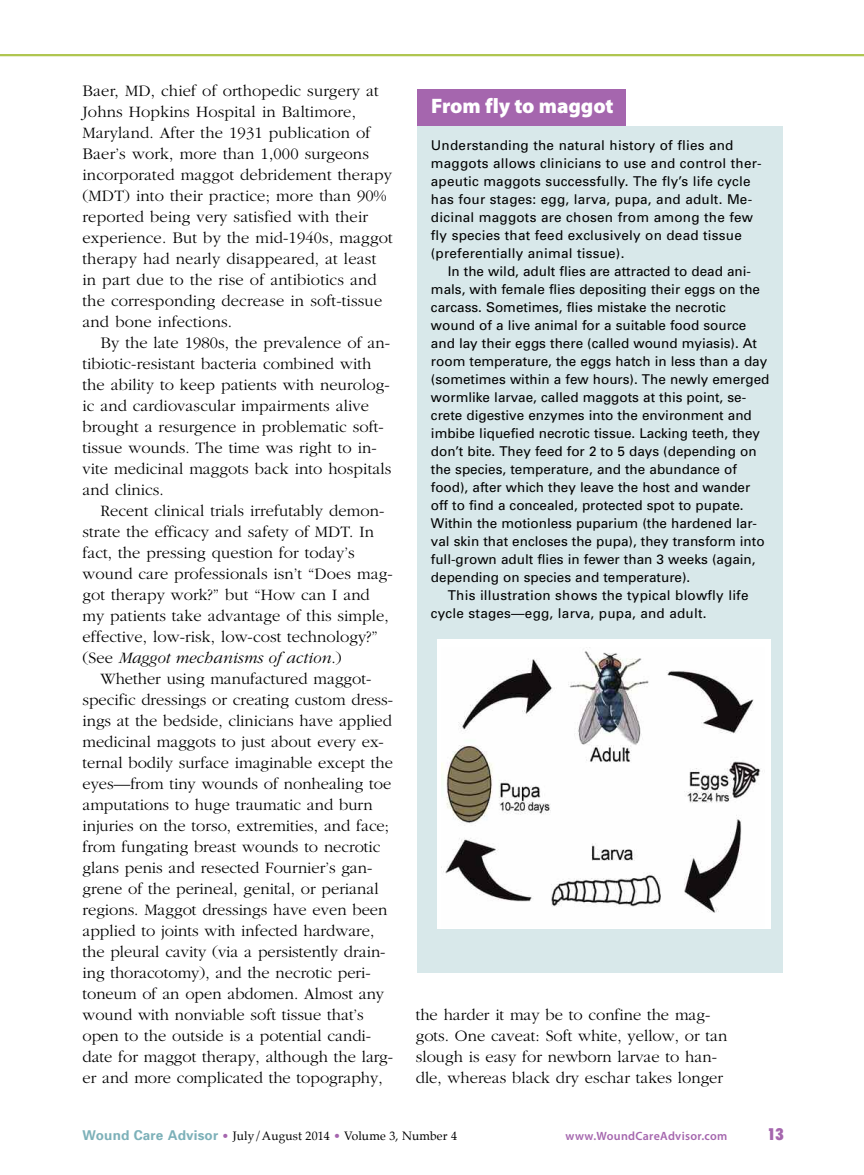
<style>
.page{position:relative;width:864px;height:1175px;background:#fff}
.page>*{position:absolute;margin:0;border:0;box-sizing:border-box;transform-origin:0 0}
.t1{font:900 21px "Myriad Pro";letter-spacing:-.005em;color:#fff}
.t2{font:300 16.5px/21px "Garamond";letter-spacing:.005em;color:#000}
.t3{font:900 condensed 16.5px "Futura BT";color:#a566ae}
.t4{font:13.5px/18px "Univers";color:#000}
.t5{font:12px "Palatino";letter-spacing:.01em;color:#000}
.t6{font:600 12px "Myriad Pro";letter-spacing:.025em;color:#a566ae}
.s1{font-style:italic}
.s2{font-family:"Univers";font-weight:700;font-size:13.5px;color:#7db1b9}
.s3{color:#a566ae}
</style>
<div class="page">
<hr style="left:0;top:54px;width:864px;height:2px;background:#afc650">
<div style="left:417px;top:126px;width:366px;height:846px;background:#d8e8ea"></div>
<div style="left:417px;top:90px;width:209px;height:36px;background:#a566ae"></div>
<div style="left:437px;top:639px;width:333px;height:289px;background:#fff"></div>
<img style="left:442px;top:647px;width:319px;height:266px">
<p class="t2" style="left:82px;top:80px;width:312px">Baer, MD, chief of orthopedic surgery at Johns Hopkins Hospital in Baltimore, Maryland. After the 1931 publication of Baer’s work, more than 1,000 surgeons incorporated maggot debridement therapy (MDT) into their practice; more than 90% reported being very satisfied with their experience. But by the mid-1940s, maggot therapy had nearly disappeared, at least in part due to the rise of antibiotics and the corresponding decrease in soft-tissue and bone infections.</p>
<p class="t2" style="left:82px;top:332px;width:310px;text-indent:18px">By the late 1980s, the prevalence of an&shy;tibiotic-resistant bacteria combined with the ability to keep patients with neurolog&shy;ic and cardiovascular impairments alive brought a resurgence in problematic soft&shy;tissue wounds. The time was right to in&shy;vite medicinal maggots back into hospitals and clinics.</p>
<p class="t2" style="left:82px;top:500px;width:312px;text-indent:18px">Recent clinical trials irrefutably demon&shy;strate the efficacy and safety of MDT. In fact, the pressing question for today’s wound care professionals isn’t “Does mag&shy;got therapy work?” but “How can I and my patients take advantage of this simple, effective, low-risk, low-cost technology?” (See <span class="s1">Maggot mechanisms of action</span>.)</p>
<p class="t2" style="left:82px;top:668px;width:312px;text-indent:18px">Whether using manufactured maggot&shy;specific dressings or creating custom dress&shy;ings at the bedside, clinicians have applied medicinal maggots to just about every ex&shy;ternal bodily surface imaginable except the eyes—from tiny wounds of nonhealing toe amputations to huge traumatic and burn injuries on the torso, extremities, and face; from fungating breast wounds to necrotic glans penis and resected Fournier’s gan&shy;grene of the perineal, genital, or perianal regions. Maggot dressings have even been applied to joints with infected hardware, the pleural cavity (via a persistently drain&shy;ing thoracotomy), and the necrotic peri&shy;toneum of an open abdomen. Almost any wound with nonviable soft tissue that’s open to the outside is a potential candi&shy;date for maggot therapy, although the larg&shy;er and more complicated the topography,</p>
<p class="t1" style="left:431px;top:98px;width:184px">From fly to maggot</p>
<p class="t4" style="left:431px;top:137px;width:332px">Understanding the natural history of flies and maggots allows clinicians to use and control ther&shy;apeutic maggots successfully. The fly’s life cycle has four stages: egg, larva, pupa, and adult. Me&shy;dicinal maggots are chosen from among the few fly species that feed exclusively on dead tissue (preferentially animal tissue).</p>
<p class="t4" style="left:448px;top:263px;width:305px">In the wild, adult flies are attracted to dead ani-</p>
<p class="t4" style="left:431px;top:281px;width:331px">mals, with female flies depositing their eggs on the</p>
<p class="t4" style="left:431px;top:299px;width:297px">carcass. Sometimes, flies mistake the necrotic</p>
<p class="t4" style="left:431px;top:317px;width:317px">wound of a live animal for a suitable food source</p>
<p class="t4" style="left:431px;top:335px;width:328px">and lay their eggs there (called wound myiasis). At</p>
<p class="t4" style="left:431px;top:353px;width:338px">room temperature, the eggs hatch in less than a day</p>
<p class="t4" style="left:431px;top:371px;width:340px">(sometimes within a few hours). The newly emerged</p>
<p class="t4" style="left:431px;top:389px;width:317px">wormlike larvae, called maggots at this point, se-</p>
<p class="t4" style="left:431px;top:407px;width:322px">crete digestive enzymes into the environment and</p>
<p class="t4" style="left:431px;top:425px;width:331px">imbibe liquefied necrotic tissue. Lacking teeth, they</p>
<p class="t4" style="left:431px;top:443px;width:327px">don’t bite. They feed for 2 to 5 days (depending on</p>
<p class="t4" style="left:431px;top:461px;width:307px">the species, temperature, and the abundance of</p>
<p class="t4" style="left:431px;top:479px;width:321px">food), after which they leave the host and wander</p>
<p class="t4" style="left:431px;top:497px;width:314px">off to find a concealed, protected spot to pupate.</p>
<p class="t4" style="left:431px;top:515px;width:328px">Within the motionless puparium (the hardened lar-</p>
<p class="t4" style="left:431px;top:533px;width:335px">val skin that encloses the pupa), they transform into</p>
<p class="t4" style="left:431px;top:551px;width:326px">full-grown adult flies in fewer than 3 weeks (again,</p>
<p class="t4" style="left:431px;top:569px;width:261px">depending on species and temperature).</p>
<p class="t4" style="left:448px;top:587px;width:302px">This illustration shows the typical blowfly life</p>
<p class="t4" style="left:431px;top:605px;width:277px">cycle stages—egg, larva, pupa, and adult.</p>
<p class="t2" style="left:416px;top:1004px;width:313px">the harder it may be to confine the mag&shy;gots. One caveat: Soft white, yellow, or tan slough is easy for newborn larvae to han&shy;dle, whereas black dry eschar takes longer</p>
<p class="t5" style="left:82px;top:1130px;width:376px"><span class="s2">Wound Care Advisor</span> <span class="s3">•</span> July/August 2014 <span class="s3">•</span> Volume 3, Number 4</p>
<p class="t6" style="left:566px;top:1131px;width:163px">www.WoundCareAdvisor.com</p>
<p class="t3" style="left:768px;top:1127px;width:18px">13</p>
</div>
